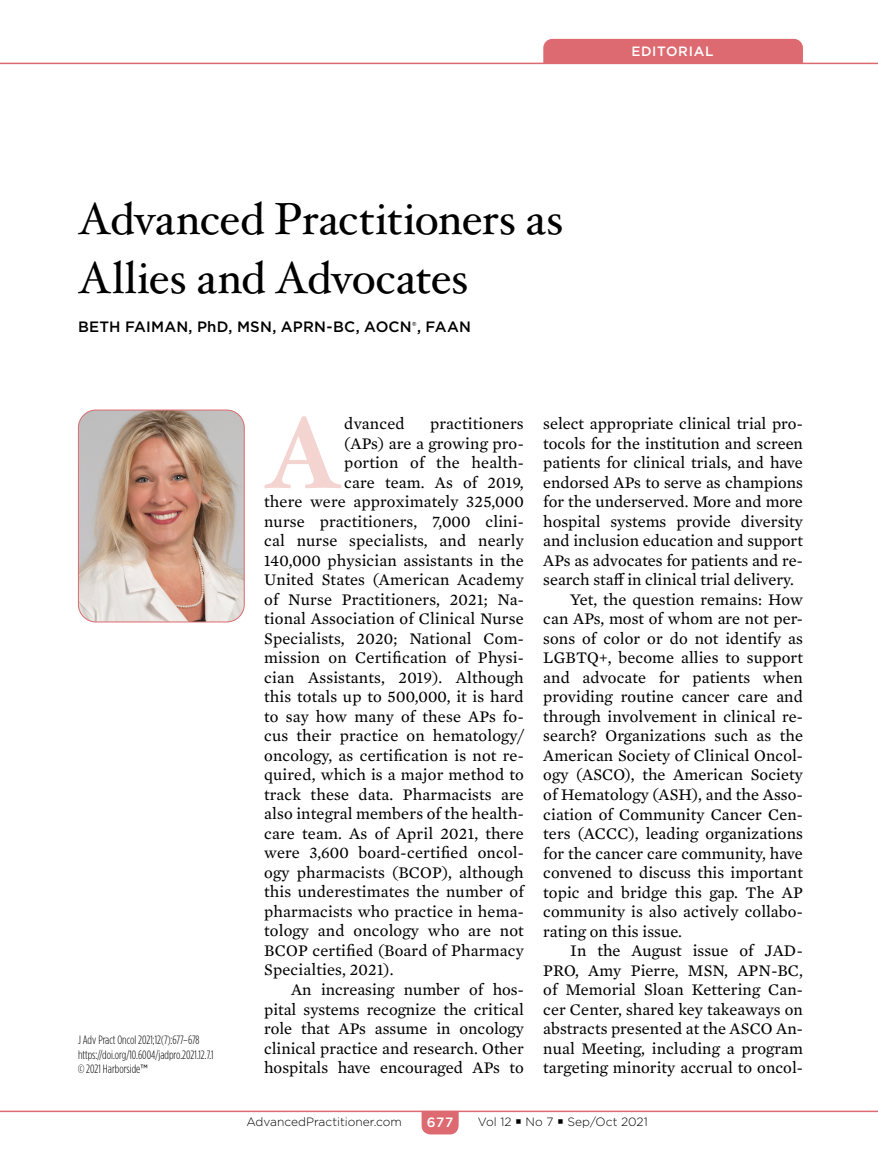
<style>
.page{position:relative;width:878px;height:1175px;background:#fff}
.page>*{position:absolute;margin:0;border:0;box-sizing:border-box;transform-origin:0 0}
.t1{font:700 101.25px "Hoefler Txt";color:#f4d4d0}
.t2{font:45px/58.5px "Hoefler Txt";letter-spacing:-.01em;color:#000}
.t3{font:16.5px "Mercury Text G2";letter-spacing:.005em;color:#000}
.t4{font:500 15px "Gotham";letter-spacing:.01em;color:#000}
.t5{font:500 13.5px "Gotham";letter-spacing:.05em;color:#fff}
.t6{font:300 12px/14.4px "Gotham Condensed";color:#000}
.t7{font:300 12px "Gotham";color:#000}
.s1{font-family:"Gotham Narrow";font-weight:400}
</style>
<div class="page">
<hr style="left:0;top:1110px;width:878px;height:2px;background:#dd6a70">
<svg style="left:421px;top:1110px;width:37px;height:24px"></svg>
<hr style="left:0;top:63px;width:878px;height:1px;background:#dd6a70">
<div style="left:543px;top:39px;width:259px;height:24px;background:#dd6a70"></div>
<img style="left:78px;top:410px;width:166px;height:212px">
<div style="left:78px;top:409px;width:166px;height:213px;border:1px solid #dd6a70;border-radius:18px"></div>
<h2 class="t2" style="left:78px;top:189px;width:486px">Advanced Practitioners as<br>Allies and Advocates</h2>
<p class="t4" style="left:78px;top:316px;width:394px">BETH FAIMAN, PhD, MSN, APRN-BC, AOCN<sup>®</sup>, FAAN</p>
<p class="t5" style="left:631px;top:43px;width:84px">EDITORIAL</p>
<p class="t6" style="left:78px;top:1032px;width:137px">J Adv Pract Oncol 2021;12(7):677–678 https://doi.org/10.6004/jadpro.2021.12.7.1 © 2021 Harborside<span class="s1">™</span></p>
<h1 class="t1" style="left:264px;top:390px;width:79px">A</h1>
<p class="t3" style="left:344px;top:412px;width:62px">dvanced</p>
<p class="t3" style="left:430px;top:412px;width:95px">practitioners</p>
<p class="t3" style="left:344px;top:431px;width:181px">(APs) are a growing pro-</p>
<p class="t3" style="left:344px;top:451px;width:181px">portion of the health-</p>
<p class="t3" style="left:344px;top:470px;width:181px">care team. As of 2019,</p>
<p class="t3" style="left:264px;top:490px;width:261px">there were approximately 325,000</p>
<p class="t3" style="left:264px;top:509px;width:261px">nurse practitioners, 7,000 clini-</p>
<p class="t3" style="left:264px;top:529px;width:261px">cal nurse specialists, and nearly</p>
<p class="t3" style="left:264px;top:548px;width:261px">140,000 physician assistants in the</p>
<p class="t3" style="left:264px;top:568px;width:261px">United States (American Academy</p>
<p class="t3" style="left:264px;top:587px;width:261px">of Nurse Practitioners, 2021; Na-</p>
<p class="t3" style="left:264px;top:607px;width:261px">tional Association of Clinical Nurse</p>
<p class="t3" style="left:264px;top:626px;width:261px">Specialists, 2020; National Com-</p>
<p class="t3" style="left:264px;top:646px;width:261px">mission on Certification of Physi-</p>
<p class="t3" style="left:264px;top:665px;width:261px">cian Assistants, 2019). Although</p>
<p class="t3" style="left:264px;top:685px;width:261px">this totals up to 500,000, it is hard</p>
<p class="t3" style="left:264px;top:704px;width:261px">to say how many of these APs fo-</p>
<p class="t3" style="left:264px;top:724px;width:261px">cus their practice on hematology/</p>
<p class="t3" style="left:264px;top:743px;width:261px">oncology, as certification is not re-</p>
<p class="t3" style="left:264px;top:763px;width:261px">quired, which is a major method to</p>
<p class="t3" style="left:264px;top:782px;width:261px">track these data. Pharmacists are</p>
<p class="t3" style="left:264px;top:802px;width:261px">also integral members of the health-</p>
<p class="t3" style="left:264px;top:821px;width:261px">care team. As of April 2021, there</p>
<p class="t3" style="left:264px;top:841px;width:261px">were 3,600 board-certified oncol-</p>
<p class="t3" style="left:264px;top:860px;width:261px">ogy pharmacists (BCOP), although</p>
<p class="t3" style="left:264px;top:880px;width:261px">this underestimates the number of</p>
<p class="t3" style="left:264px;top:899px;width:261px">pharmacists who practice in hema-</p>
<p class="t3" style="left:264px;top:919px;width:261px">tology and oncology who are not</p>
<p class="t3" style="left:264px;top:938px;width:261px">BCOP certified (Board of Pharmacy</p>
<p class="t3" style="left:264px;top:958px;width:131px">Specialties, 2021).</p>
<p class="t3" style="left:291px;top:977px;width:234px">An increasing number of hos-</p>
<p class="t3" style="left:264px;top:997px;width:261px">pital systems recognize the critical</p>
<p class="t3" style="left:264px;top:1016px;width:261px">role that APs assume in oncology</p>
<p class="t3" style="left:264px;top:1036px;width:261px">clinical practice and research. Other</p>
<p class="t3" style="left:264px;top:1055px;width:261px">hospitals have encouraged APs to</p>
<p class="t3" style="left:543px;top:412px;width:261px">select appropriate clinical trial pro-</p>
<p class="t3" style="left:543px;top:431px;width:261px">tocols for the institution and screen</p>
<p class="t3" style="left:543px;top:451px;width:261px">patients for clinical trials, and have</p>
<p class="t3" style="left:543px;top:470px;width:261px">endorsed APs to serve as champions</p>
<p class="t3" style="left:543px;top:490px;width:261px">for the underserved. More and more</p>
<p class="t3" style="left:543px;top:509px;width:261px">hospital systems provide diversity</p>
<p class="t3" style="left:543px;top:529px;width:261px">and inclusion education and support</p>
<p class="t3" style="left:543px;top:548px;width:261px">APs as advocates for patients and re-</p>
<p class="t3" style="left:543px;top:568px;width:252px">search staff in clinical trial delivery.</p>
<p class="t3" style="left:570px;top:587px;width:234px">Yet, the question remains: How</p>
<p class="t3" style="left:543px;top:607px;width:261px">can APs, most of whom are not per-</p>
<p class="t3" style="left:543px;top:626px;width:261px">sons of color or do not identify as</p>
<p class="t3" style="left:543px;top:646px;width:261px">LGBTQ+, become allies to support</p>
<p class="t3" style="left:543px;top:665px;width:261px">and advocate for patients when</p>
<p class="t3" style="left:543px;top:685px;width:261px">providing routine cancer care and</p>
<p class="t3" style="left:543px;top:704px;width:261px">through involvement in clinical re-</p>
<p class="t3" style="left:543px;top:724px;width:261px">search? Organizations such as the</p>
<p class="t3" style="left:543px;top:743px;width:261px">American Society of Clinical Oncol-</p>
<p class="t3" style="left:543px;top:763px;width:261px">ogy (ASCO), the American Society</p>
<p class="t3" style="left:543px;top:782px;width:261px">of Hematology (ASH), and the Asso-</p>
<p class="t3" style="left:543px;top:802px;width:261px">ciation of Community Cancer Cen-</p>
<p class="t3" style="left:543px;top:821px;width:261px">ters (ACCC), leading organizations</p>
<p class="t3" style="left:543px;top:841px;width:261px">for the cancer care community, have</p>
<p class="t3" style="left:543px;top:860px;width:261px">convened to discuss this important</p>
<p class="t3" style="left:543px;top:880px;width:261px">topic and bridge this gap. The AP</p>
<p class="t3" style="left:543px;top:899px;width:261px">community is also actively collabo-</p>
<p class="t3" style="left:543px;top:919px;width:140px">rating on this issue.</p>
<p class="t3" style="left:570px;top:938px;width:234px">In the August issue of JAD-</p>
<p class="t3" style="left:543px;top:958px;width:261px">PRO, Amy Pierre, MSN, APN-BC,</p>
<p class="t3" style="left:543px;top:977px;width:261px">of Memorial Sloan Kettering Can-</p>
<p class="t3" style="left:543px;top:997px;width:261px">cer Center, shared key takeaways on</p>
<p class="t3" style="left:543px;top:1016px;width:261px">abstracts presented at the ASCO An-</p>
<p class="t3" style="left:543px;top:1036px;width:261px">nual Meeting, including a program</p>
<p class="t3" style="left:543px;top:1055px;width:261px">targeting minority accrual to oncol-</p>
<p class="t7" style="left:246px;top:1114px;width:157px">AdvancedPractitioner.com</p>
<p class="t5" style="left:427px;top:1113px;width:28px">677</p>
<p class="t7" style="left:478px;top:1113px;width:171px">Vol 12 ▪ No 7 ▪ Sep/Oct 2021</p>
</div>
